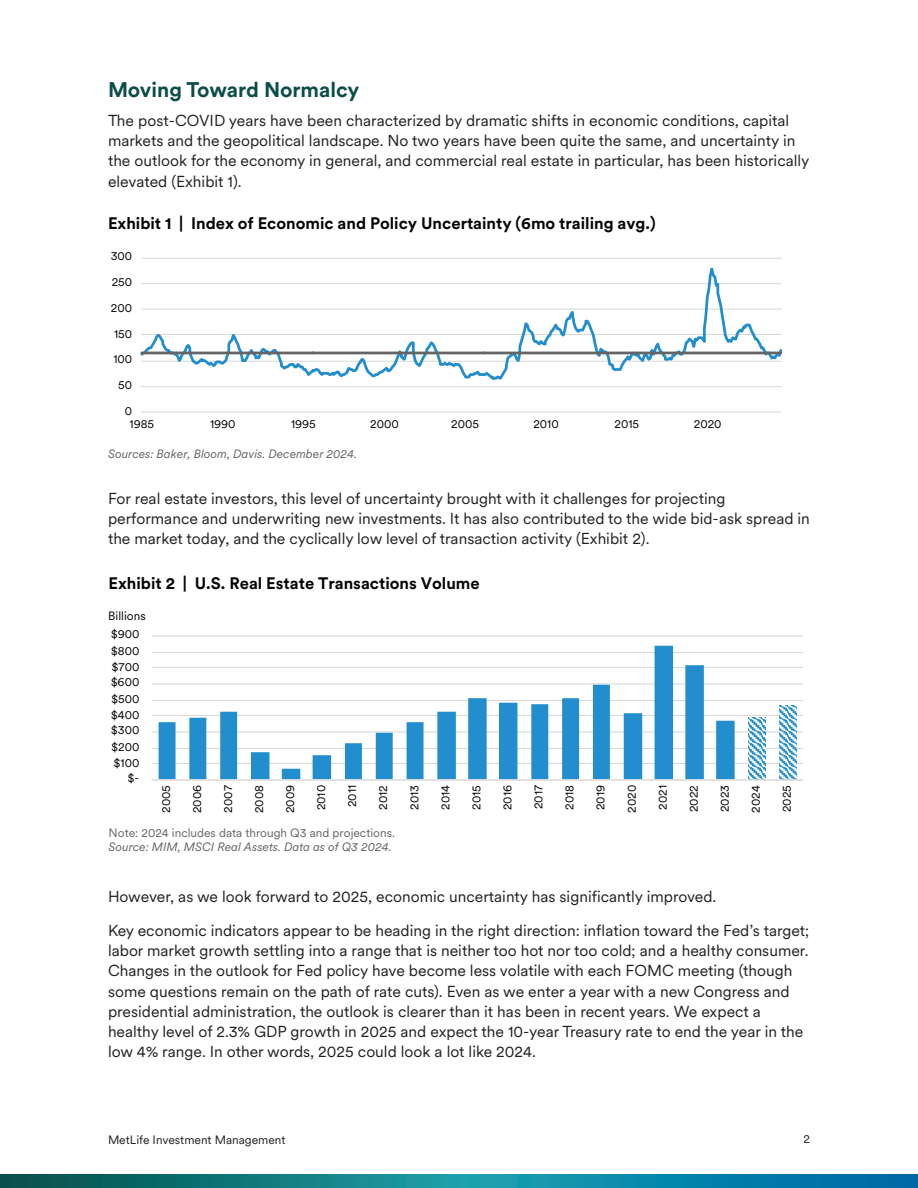
<style>
.page{position:relative;width:918px;height:1188px;background:#fff}
.page>*{position:absolute;margin:0;border:0;box-sizing:border-box;transform-origin:0 0}
.t1{font:700 21px "Met Life Circular";color:#0b4d49}
.t2{font:700 16.5px "Met Life Circular";color:#040503}
.t3{font:15.75px/20.2px "Met Life Circular";color:#231f20}
.t4{font:12px "Met Life Circular";color:#040503}
.t5{font:italic 12px "Met Life Circular";color:#646464}
.t6{font:12px "Met Life Circular";color:#646464}
.t7{font:12px "Met Life Circular";color:#231f20}
</style>
<div class="page">
<svg style="left:0;top:1174px;width:918px;height:14px;background:#0c7c90"></svg>
<hr style="left:141px;top:386px;width:641px;height:1px;background:#d8d8d5">
<hr style="left:141px;top:412px;width:641px;height:1px;background:#d8d8d5">
<svg style="left:140px;top:257px;width:642px;height:123px"></svg>
<hr style="left:142px;top:352px;width:171px;height:2px;background:#646464">
<hr style="left:313px;top:352px;width:171px;height:2px;background:#646464">
<hr style="left:484px;top:352px;width:171px;height:2px;background:#646464">
<hr style="left:655px;top:352px;width:126px;height:2px;background:#646464">
<hr style="left:152px;top:763px;width:651px;height:1px;background:#dad9d8">
<hr style="left:152px;top:748px;width:651px;height:1px;background:#dad9d8">
<hr style="left:152px;top:732px;width:651px;height:1px;background:#dad9d8">
<hr style="left:152px;top:715px;width:651px;height:1px;background:#dad9d8">
<hr style="left:152px;top:700px;width:651px;height:1px;background:#dad9d8">
<hr style="left:152px;top:684px;width:651px;height:1px;background:#dad9d8">
<hr style="left:152px;top:667px;width:651px;height:1px;background:#dad9d8">
<hr style="left:152px;top:652px;width:651px;height:1px;background:#dad9d8">
<hr style="left:152px;top:636px;width:651px;height:1px;background:#dad9d8">
<svg style="left:749px;top:718px;width:16px;height:61px"></svg>
<svg style="left:779px;top:706px;width:17px;height:73px"></svg>
<svg style="left:159px;top:646px;width:576px;height:133px"></svg>
<hr style="left:152px;top:780px;width:651px;height:1px;background:#dad9d8">
<h1 class="t1" style="left:108px;top:80px;width:253px">Moving Toward Normalcy</h1>
<p class="t3" style="left:108px;top:111px;width:703px">The post-COVID years have been characterized by dramatic shifts in economic conditions, capital markets and the geopolitical landscape. No two years have been quite the same, and uncertainty in the outlook for the economy in general, and commercial real estate in particular, has been historically elevated (Exhibit 1).</p>
<p class="t2" style="left:108px;top:215px;width:549px">Exhibit 1 | Index of Economic and Policy Uncertainty (6mo trailing avg.)</p>
<p class="t4" style="left:111px;top:249px;width:23px">300</p>
<p class="t4" style="left:112px;top:274px;width:22px">250</p>
<p class="t4" style="left:111px;top:301px;width:23px">200</p>
<p class="t4" style="left:114px;top:327px;width:20px">150</p>
<p class="t4" style="left:113px;top:352px;width:20px">100</p>
<p class="t4" style="left:118px;top:377px;width:15px">50</p>
<p class="t4" style="left:125px;top:404px;width:9px">0</p>
<p class="t4" style="left:130px;top:417px;width:26px">1985</p>
<p class="t4" style="left:210px;top:417px;width:27px">1990</p>
<p class="t4" style="left:291px;top:417px;width:26px">1995</p>
<p class="t4" style="left:370px;top:417px;width:30px">2000</p>
<p class="t4" style="left:451px;top:417px;width:29px">2005</p>
<p class="t4" style="left:533px;top:417px;width:27px">2010</p>
<p class="t4" style="left:615px;top:417px;width:26px">2015</p>
<p class="t4" style="left:694px;top:417px;width:29px">2020</p>
<p class="t5" style="left:108px;top:450px;width:251px">Sources: Baker, Bloom, Davis. December 2024.</p>
<p class="t3" style="left:108px;top:489px;width:703px">For real estate investors, this level of uncertainty brought with it challenges for projecting performance and underwriting new investments. It has also contributed to the wide bid-ask spread in the market today, and the cyclically low level of transaction activity (Exhibit 2).</p>
<p class="t2" style="left:109px;top:576px;width:373px">Exhibit 2 | U.S. Real Estate Transactions Volume</p>
<p class="t4" style="left:108px;top:611px;width:39px">Billions</p>
<p class="t4" style="left:111px;top:629px;width:30px">$900</p>
<p class="t4" style="left:111px;top:646px;width:30px">$800</p>
<p class="t4" style="left:112px;top:662px;width:29px">$700</p>
<p class="t4" style="left:111px;top:677px;width:30px">$600</p>
<p class="t4" style="left:111px;top:694px;width:29px">$500</p>
<p class="t4" style="left:111px;top:710px;width:30px">$400</p>
<p class="t4" style="left:111px;top:725px;width:30px">$300</p>
<p class="t4" style="left:112px;top:742px;width:29px">$200</p>
<p class="t4" style="left:114px;top:758px;width:27px">$100</p>
<p class="t4" style="left:128px;top:773px;width:13px">$-</p>
<p class="t4" style="left:161px;top:813px;width:29px;rotate:-90deg">2005</p>
<p class="t4" style="left:192px;top:813px;width:30px;rotate:-90deg">2006</p>
<p class="t4" style="left:223px;top:813px;width:29px;rotate:-90deg">2007</p>
<p class="t4" style="left:254px;top:813px;width:30px;rotate:-90deg">2008</p>
<p class="t4" style="left:285px;top:813px;width:30px;rotate:-90deg">2009</p>
<p class="t4" style="left:316px;top:810px;width:27px;rotate:-90deg">2010</p>
<p class="t4" style="left:347px;top:807px;width:24px;rotate:-90deg">2011</p>
<p class="t4" style="left:378px;top:810px;width:26px;rotate:-90deg">2012</p>
<p class="t4" style="left:409px;top:810px;width:26px;rotate:-90deg">2013</p>
<p class="t4" style="left:440px;top:810px;width:26px;rotate:-90deg">2014</p>
<p class="t4" style="left:471px;top:810px;width:26px;rotate:-90deg">2015</p>
<p class="t4" style="left:502px;top:810px;width:27px;rotate:-90deg">2016</p>
<p class="t4" style="left:533px;top:809px;width:26px;rotate:-90deg">2017</p>
<p class="t4" style="left:564px;top:810px;width:26px;rotate:-90deg">2018</p>
<p class="t4" style="left:595px;top:810px;width:27px;rotate:-90deg">2019</p>
<p class="t4" style="left:626px;top:813px;width:29px;rotate:-90deg">2020</p>
<p class="t4" style="left:658px;top:810px;width:26px;rotate:-90deg">2021</p>
<p class="t4" style="left:689px;top:812px;width:29px;rotate:-90deg">2022</p>
<p class="t4" style="left:720px;top:812px;width:29px;rotate:-90deg">2023</p>
<p class="t4" style="left:751px;top:813px;width:29px;rotate:-90deg">2024</p>
<p class="t4" style="left:782px;top:812px;width:29px;rotate:-90deg">2025</p>
<p class="t6" style="left:109px;top:828px;width:288px">Note: 2024 includes data through Q3 and projections.</p>
<p class="t5" style="left:109px;top:843px;width:284px">Source: MIM, MSCI Real Assets. Data as of Q3 2024.</p>
<p class="t3" style="left:108px;top:881px;width:703px;line-height:33.8px">However, as we look forward to 2025, economic uncertainty has significantly improved.<br>Key economic indicators appear to be heading in the right direction: inflation toward the Fed’s target;</p>
<p class="t3" style="left:108px;top:941px;width:702px">labor market growth settling into a range that is neither too hot nor too cold; and a healthy consumer.<br>Changes in the outlook for Fed policy have become less volatile with each FOMC meeting (though some questions remain on the path of rate cuts). Even as we enter a year with a new Congress and presidential administration, the outlook is clearer than it has been in recent years. We expect a healthy level of 2.3% GDP growth in 2025 and expect the 10-year Treasury rate to end the year in the low 4% range. In other words, 2025 could look a lot like 2024.</p>
<p class="t7" style="left:108px;top:1135px;width:179px">MetLife Investment Management</p>
<p class="t7" style="left:803px;top:1133px;width:8px">2</p>
</div>
